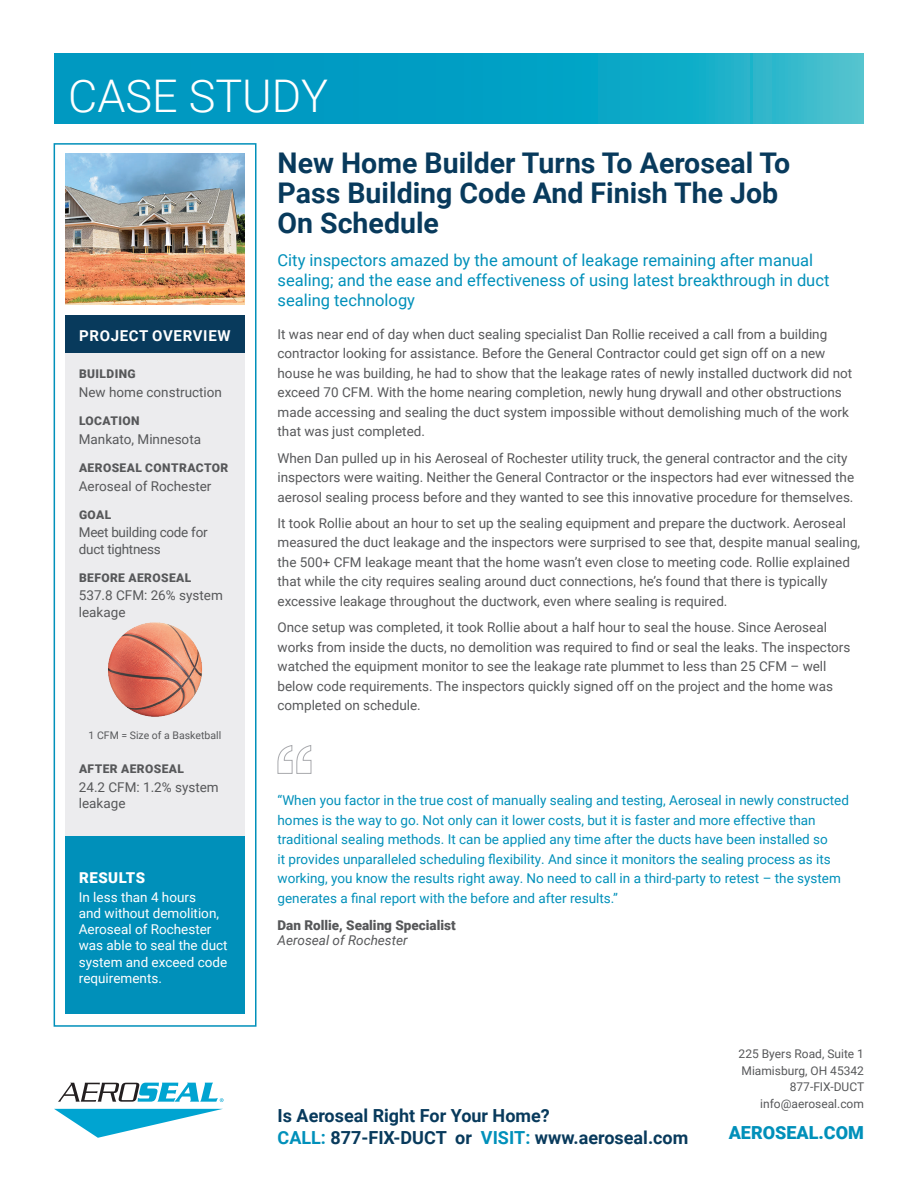
<style>
.page{position:relative;width:918px;height:1188px;background:#fff}
.page>*{position:absolute;margin:0;border:0;box-sizing:border-box;transform-origin:0 0}
.t1{font:300 45px "Roboto";color:#fff}
.t2{font:700 28.5px/30px "Roboto";color:#083a5c}
.t3{font:700 18px/21.6px "Roboto";color:#083a5c}
.t4{font:900 18px "Roboto";color:#0090ba}
.t5{font:16.5px/19.8px "Roboto";color:#0090ba}
.t6{font:700 15px "Roboto";letter-spacing:.045em;color:#fff}
.t7{font:900 15px "Roboto";letter-spacing:.035em;color:#fff}
.t8{font:13.5px/19.5px "Roboto";color:#57585a}
.t9{font:13.5px/19.5px "Roboto";color:#0090ba}
.t10{font:13.5px/16.2px "Roboto";color:#fff}
.t11{font:13.5px/16.2px "Roboto";letter-spacing:-.02em;color:#57585a}
.t12{font:900 13.5px "Roboto";color:#57585a}
.t13{font:italic 13.5px "Roboto";color:#57585a}
.t14{font:12px/16.5px "Roboto";color:#57585a;text-align:right}
.t15{font:900 12px "Roboto";letter-spacing:.035em;color:#57585a}
.t16{font:10.5px "Roboto";color:#57585a}
.s1{color:#0090ba}
</style>
<div class="page">
<svg style="left:54px;top:54px;width:810px;height:69px;background:#0ca3c5"></svg>
<svg style="left:54px;top:1109px;width:168px;height:29px"></svg>
<svg style="left:58px;top:1083px;width:166px;height:19px"></svg>
<div style="left:65px;top:352px;width:179px;height:484px;background:#ececee"></div>
<div style="left:65px;top:836px;width:179px;height:178px;background:#0090ba"></div>
<div style="left:65px;top:315px;width:179px;height:37px;background:#083a5c"></div>
<img style="left:65px;top:153px;width:179px;height:152px">
<svg style="left:277px;top:745px;width:35px;height:29px"></svg>
<div style="left:54px;top:143px;width:202px;height:884px;border:2px solid #0090ba"></div>
<img style="left:108px;top:622px;width:94px;height:95px">
<h1 class="t1" style="left:68px;top:65px;width:262px">CASE STUDY</h1>
<p class="t6" style="left:79px;top:326px;width:153px">PROJECT OVERVIEW</p>
<p class="t15" style="left:79px;top:366px;width:58px">BUILDING</p>
<p class="t8" style="left:79px;top:382px;width:145px">New home construction</p>
<p class="t15" style="left:79px;top:412px;width:62px">LOCATION</p>
<p class="t8" style="left:79px;top:429px;width:124px">Mankato, Minnesota</p>
<p class="t15" style="left:79px;top:459px;width:151px">AEROSEAL CONTRACTOR</p>
<p class="t8" style="left:79px;top:476px;width:134px">Aeroseal of Rochester</p>
<p class="t15" style="left:79px;top:506px;width:34px">GOAL</p>
<p class="t11" style="left:79px;top:524px;width:130px">Meet building code for duct tightness</p>
<p class="t15" style="left:79px;top:569px;width:114px">BEFORE AEROSEAL</p>
<p class="t8" style="left:79px;top:587px;width:146px;line-height:16.2px">537.8 CFM: 26% system leakage</p>
<p class="t16" style="left:89px;top:728px;width:134px">1 CFM = Size of a Basketball</p>
<p class="t15" style="left:79px;top:760px;width:106px">AFTER AEROSEAL</p>
<p class="t8" style="left:79px;top:778px;width:141px;line-height:16.2px">24.2 CFM: 1.2% system leakage</p>
<p class="t7" style="left:79px;top:867px;width:68px">RESULTS</p>
<p class="t10" style="left:79px;top:888px;width:150px">In less than 4 hours<br>and without demolition,<br>Aeroseal of Rochester was able to seal the duct system and exceed code requirements.</p>
<h2 class="t2" style="left:278px;top:147px;width:514px">New Home Builder Turns To Aeroseal To<br>Pass Building Code And Finish The Job<br>On Schedule</h2>
<p class="t5" style="left:278px;top:250px;width:553px">City inspectors amazed by the amount of leakage remaining after manual sealing; and the ease and effectiveness of using latest breakthrough in duct sealing technology</p>
<p class="t8" style="left:278px;top:324px;width:576px">It was near end of day when duct sealing specialist Dan Rollie received a call from a building contractor looking for assistance. Before the General Contractor could get sign off on a new house he was building, he had to show that the leakage rates of newly installed ductwork did not exceed 70 CFM. With the home nearing completion, newly hung drywall and other obstructions made accessing and sealing the duct system impossible without demolishing much of the work that was just completed.</p>
<p class="t8" style="left:278px;top:448px;width:578px">When Dan pulled up in his Aeroseal of Rochester utility truck, the general contractor and the city inspectors were waiting. Neither the General Contractor or the inspectors had ever witnessed the aerosol sealing process before and they wanted to see this innovative procedure for themselves.</p>
<p class="t8" style="left:278px;top:513px;width:584px">It took Rollie about an hour to set up the sealing equipment and prepare the ductwork. Aeroseal measured the duct leakage and the inspectors were surprised to see that, despite manual sealing, the 500+ CFM leakage meant that the home wasn’t even close to meeting code. Rollie explained that while the city requires sealing around duct connections, he’s found that there is typically excessive leakage throughout the ductwork, even where sealing is required.</p>
<p class="t8" style="left:278px;top:617px;width:574px">Once setup was completed, it took Rollie about a half hour to seal the house. Since Aeroseal works from inside the ducts, no demolition was required to find or seal the leaks. The inspectors watched the equipment monitor to see the leakage rate plummet to less than 25 CFM – well below code requirements. The inspectors quickly signed off on the project and the home was completed on schedule.</p>
<p class="t9" style="left:278px;top:790px;width:573px">“When you factor in the true cost of manually sealing and testing, Aeroseal in newly constructed homes is the way to go. Not only can it lower costs, but it is faster and more effective than traditional sealing methods. It can be applied any time after the ducts have been installed so<br>it provides unparalleled scheduling flexibility. And since it monitors the sealing process as its working, you know the results right away. No need to call in a third-party to retest – the system generates a final report with the before and after results.”</p>
<p class="t12" style="left:278px;top:916px;width:180px">Dan Rollie, Sealing Specialist</p>
<p class="t13" style="left:278px;top:931px;width:132px">Aeroseal of Rochester</p>
<h3 class="t3" style="left:278px;top:1104px;width:412px">Is Aeroseal Right For Your Home?<br><span class="s1">CALL:</span> 877-FIX-DUCT or <span class="s1">VISIT:</span> www.aeroseal.com</h3>
<p class="t14" style="left:739px;top:1045px;width:127px">225 Byers Road, Suite 1<br>Miamisburg, OH 45342<br>877-FIX-DUCT info@aeroseal.com</p>
<h3 class="t4" style="left:729px;top:1120px;width:137px">AEROSEAL.COM</h3>
</div>
